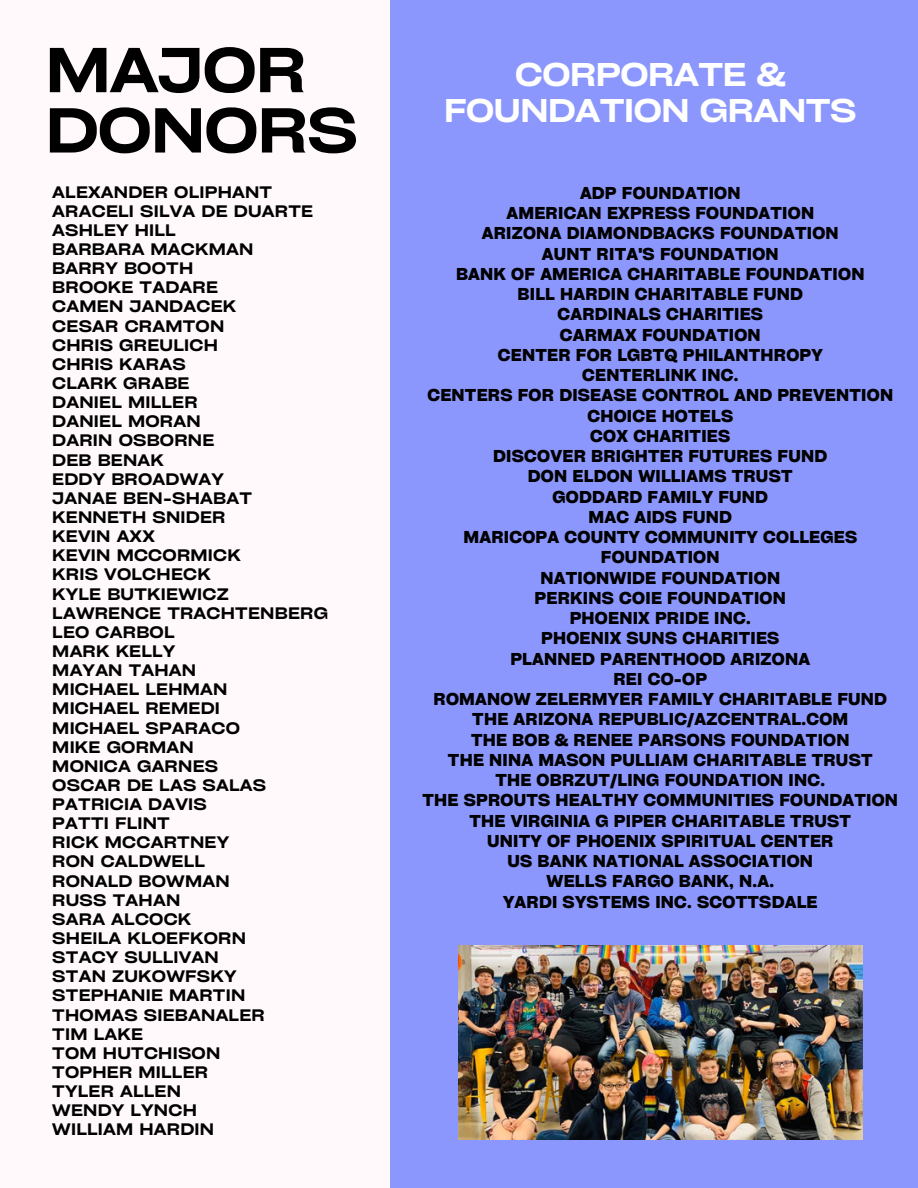
<style>
.page{position:relative;width:918px;height:1188px;background:#8b97fd}
.page>*{position:absolute;margin:0;border:0;box-sizing:border-box;transform-origin:0 0}
.t1{font:600 expanded 60.6px/60.3px "Cy Grotesk";letter-spacing:-.015em;color:#000001}
.t2{font:600 expanded 31.5px/36px "Cy Grotesk";letter-spacing:-.015em;color:#fff;text-align:center}
.t3{font:700 16.5px/20.2px "Cy Grotesk Key";letter-spacing:.015em;color:#000;text-align:center}
.t4{font:600 expanded 15.9px/19.2px "Cy Grotesk";letter-spacing:.015em;color:#000001}
</style>
<div class="page">
<div style="left:0;top:0;width:390px;height:1188px;background:#fff9fc"></div>
<img style="left:458px;top:945px;width:404px;height:195px">
<h1 class="t1" style="left:46px;top:38px;width:314px">MAJOR<br>DONORS</h1>
<p class="t4" style="left:52px;top:182px;width:277px">ALEXANDER OLIPHANT<br>ARACELI SILVA DE DUARTE<br>ASHLEY HILL<br>BARBARA MACKMAN<br>BARRY BOOTH<br>BROOKE TADARE<br>CAMEN JANDACEK<br>CESAR CRAMTON<br>CHRIS GREULICH<br>CHRIS KARAS<br>CLARK GRABE<br>DANIEL MILLER<br>DANIEL MORAN<br>DARIN OSBORNE<br>DEB BENAK<br>EDDY BROADWAY<br>JANAE BEN-SHABAT<br>KENNETH SNIDER<br>KEVIN AXX<br>KEVIN MCCORMICK<br>KRIS VOLCHECK<br>KYLE BUTKIEWICZ<br>LAWRENCE TRACHTENBERG<br>LEO CARBOL<br>MARK KELLY<br>MAYAN TAHAN<br>MICHAEL LEHMAN<br>MICHAEL REMEDI<br>MICHAEL SPARACO<br>MIKE GORMAN<br>MONICA GARNES<br>OSCAR DE LAS SALAS<br>PATRICIA DAVIS<br>PATTI FLINT<br>RICK MCCARTNEY<br>RON CALDWELL<br>RONALD BOWMAN<br>RUSS TAHAN<br>SARA ALCOCK<br>SHEILA KLOEFKORN<br>STACY SULLIVAN<br>STAN ZUKOWFSKY<br>STEPHANIE MARTIN<br>THOMAS SIEBANALER<br>TIM LAKE<br>TOM HUTCHISON<br>TOPHER MILLER<br>TYLER ALLEN<br>WENDY LYNCH<br>WILLIAM HARDIN</p>
<p class="t3" style="left:422px;top:182px;width:477px">ADP FOUNDATION<br>AMERICAN EXPRESS FOUNDATION<br>ARIZONA DIAMONDBACKS FOUNDATION<br>AUNT RITA'S FOUNDATION<br>BANK OF AMERICA CHARITABLE FOUNDATION<br>BILL HARDIN CHARITABLE FUND<br>CARDINALS CHARITIES<br>CARMAX FOUNDATION<br>CENTER FOR LGBTQ PHILANTHROPY<br>CENTERLINK INC.<br>CENTERS FOR DISEASE CONTROL AND PREVENTION<br>CHOICE HOTELS<br>COX CHARITIES<br>DISCOVER BRIGHTER FUTURES FUND<br>DON ELDON WILLIAMS TRUST<br>GODDARD FAMILY FUND<br>MAC AIDS FUND<br>MARICOPA COUNTY COMMUNITY COLLEGES<br>FOUNDATION<br>NATIONWIDE FOUNDATION<br>PERKINS COIE FOUNDATION<br>PHOENIX PRIDE INC.<br>PHOENIX SUNS CHARITIES<br>PLANNED PARENTHOOD ARIZONA<br>REI CO-OP<br>ROMANOW ZELERMYER FAMILY CHARITABLE FUND<br>THE ARIZONA REPUBLIC/AZCENTRAL.COM<br>THE BOB &amp; RENEE PARSONS FOUNDATION<br>THE NINA MASON PULLIAM CHARITABLE TRUST<br>THE OBRZUT/LING FOUNDATION INC.<br>THE SPROUTS HEALTHY COMMUNITIES FOUNDATION<br>THE VIRGINIA G PIPER CHARITABLE TRUST<br>UNITY OF PHOENIX SPIRITUAL CENTER<br>US BANK NATIONAL ASSOCIATION<br>WELLS FARGO BANK, N.A.<br>YARDI SYSTEMS INC. SCOTTSDALE</p>
<h2 class="t2" style="left:444px;top:55px;width:414px">CORPORATE &amp;<br>FOUNDATION GRANTS</h2>
</div>
